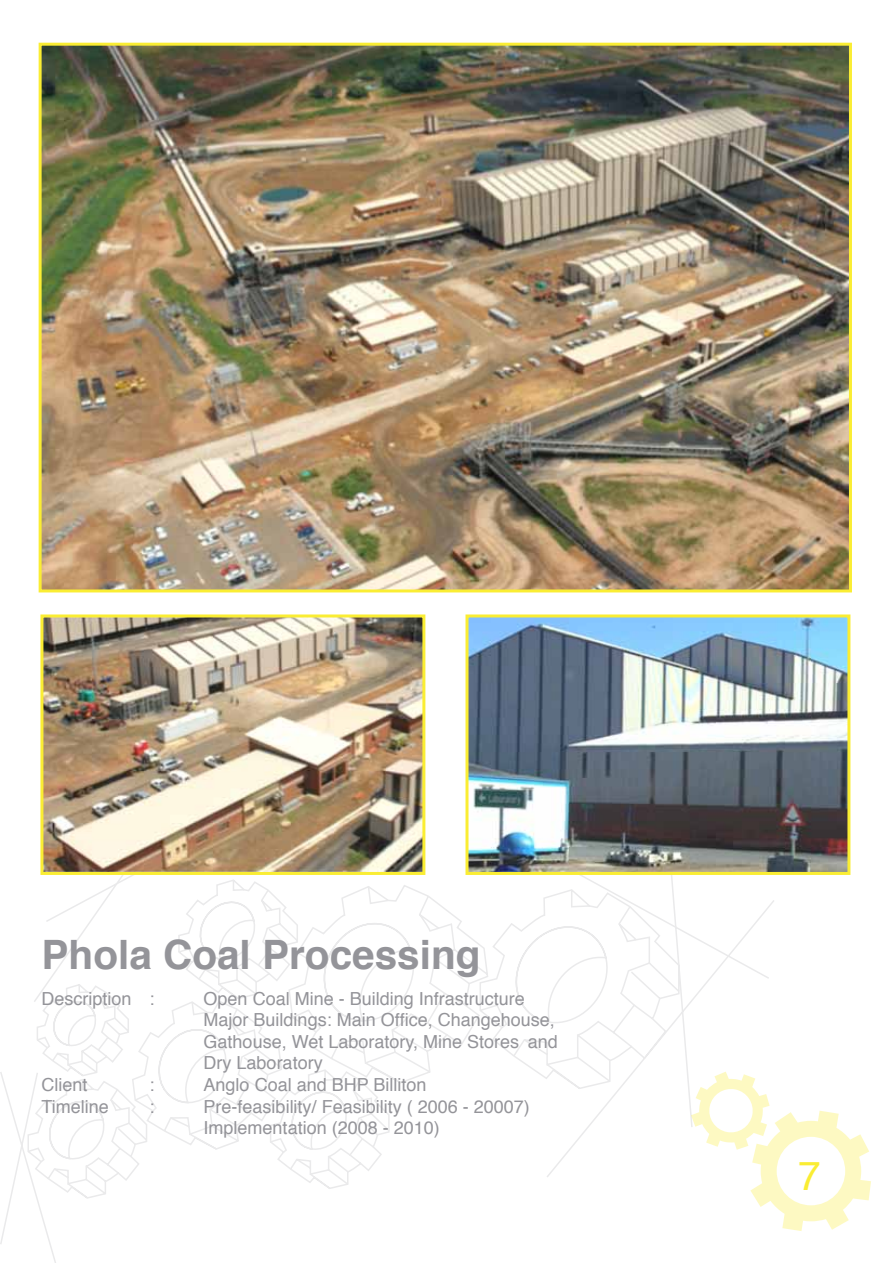
<style>
.page{position:relative;width:893px;height:1263px;background:#fff}
.page>*{position:absolute;margin:0;border:0;box-sizing:border-box;transform-origin:0 0}
.t1{font:700 40.5px "Helvetica";color:#949499}
.t2{font:40.5px "Helvetica";color:#faed33}
.t3{font:18px/21.6px "Helvetica";color:#949499}
</style>
<div class="page">
<svg style="left:0;top:781px;width:774px;height:482px"></svg>
<svg style="left:691px;top:1071px;width:180px;height:160px"></svg>
<img style="left:44px;top:618px;width:377px;height:253px">
<div style="left:40px;top:614px;width:385px;height:261px;border:3px solid #faed33"></div>
<img style="left:469px;top:618px;width:377px;height:253px">
<div style="left:465px;top:614px;width:385px;height:261px;border:3px solid #faed33"></div>
<img style="left:43px;top:47px;width:805px;height:541px">
<div style="left:39px;top:43px;width:813px;height:549px;border:3px solid #faed33"></div>
<h1 class="t1" style="left:42px;top:922px;width:440px">Phola Coal Processing</h1>
<p class="t3" style="left:42px;top:988px;width:115px">Description :</p>
<p class="t3" style="left:204px;top:988px;width:356px">Open Coal Mine - Building Infrastructure Major Buildings: Main Office, Changehouse, Gathouse, Wet Laboratory, Mine Stores and Dry Laboratory</p>
<p class="t3" style="left:42px;top:1074px;width:48px">Client</p>
<p class="t3" style="left:150px;top:1074px;width:7px">:</p>
<p class="t3" style="left:204px;top:1074px;width:224px">Anglo Coal and BHP Billiton</p>
<p class="t3" style="left:42px;top:1096px;width:69px">Timeline</p>
<p class="t3" style="left:150px;top:1096px;width:7px">:</p>
<p class="t3" style="left:204px;top:1096px;width:328px">Pre-feasibility/ Feasibility ( 2006 - 20007)<br>Implementation (2008 - 2010)</p>
<h1 class="t2" style="left:798px;top:1144px;width:24px">7</h1>
</div>
